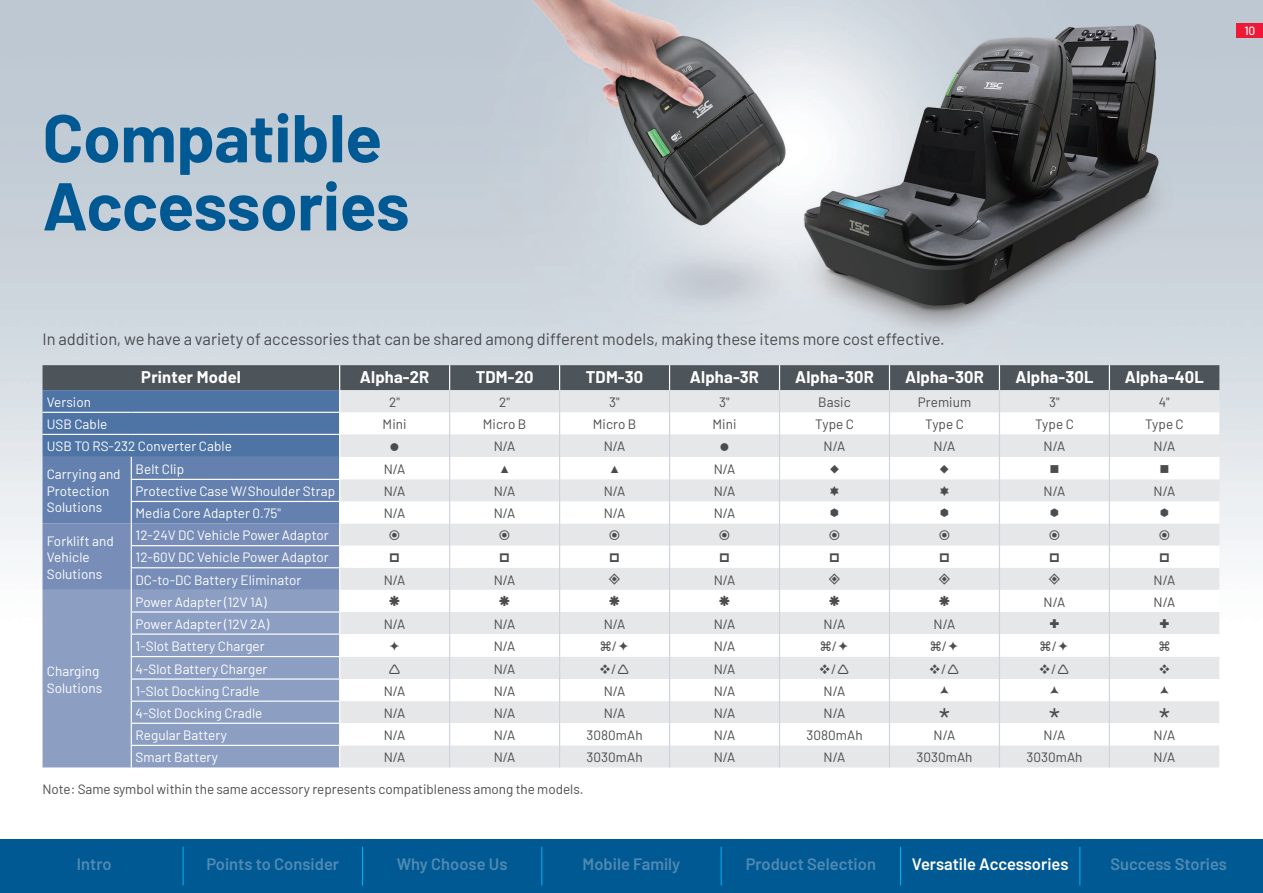
<style>
.page{position:relative;width:1263px;height:893px;background:#fff}
.page>*{position:absolute;margin:0;border:0;box-sizing:border-box;transform-origin:0 0}
.chapter_name{font:700 67.5px "Barlow";letter-spacing:-.005em;color:#015993}
.content01{font:16.5px "Barlow";color:#4b4c4d}
.tb_model_name{font:700 16.5px "Barlow";letter-spacing:.01em;color:#fff}
.navigation_none{font:600 16.5px "Barlow";color:#4f8ab3}
.navigation{font:600 16.5px "Barlow";color:#fff}
.content02{font:13.5px/16.5px "Barlow";letter-spacing:.005em;color:#fff}
.content02-2{font:13.5px "Barlow";color:#4b4c4d}
.content02-3{font:13.5px "Wingdings";color:#4b4c4d}
.t1{font:500 12px "Barlow";color:#fff}
.content02-4{font:700 10.5px "Arial";color:#4b4c4d}
</style>
<div class="page">
<img style="left:0;top:0;width:1263px;height:768px">
<div style="left:0;top:839px;width:1263px;height:54px;background:#015993"></div>
<hr style="left:183px;top:847px;width:1px;height:38px;background:#00aeef">
<hr style="left:362px;top:847px;width:1px;height:38px;background:#00aeef">
<hr style="left:541px;top:847px;width:1px;height:38px;background:#00aeef">
<hr style="left:721px;top:847px;width:1px;height:38px;background:#00aeef">
<hr style="left:900px;top:847px;width:1px;height:38px;background:#00aeef">
<hr style="left:1079px;top:847px;width:1px;height:38px;background:#00aeef">
<div style="left:1237px;top:23px;width:26px;height:15px;background:#ed1a37"></div>
<svg style="left:43px;top:365px;width:1176px;height:402px"></svg>
<p class="chapter_name" style="left:43px;top:88px;width:341px">Compatible</p>
<p class="chapter_name" style="left:43px;top:156px;width:369px">Accessories</p>
<p class="t1" style="left:1244px;top:22px;width:13px">10</p>
<p class="content01" style="left:43px;top:327px;width:904px">In addition, we have a variety of accessories that can be shared among different models, making these items more cost effective.</p>
<p class="tb_model_name" style="left:141px;top:365px;width:101px">Printer Model</p>
<p class="tb_model_name" style="left:360px;top:365px;width:71px">Alpha-2R</p>
<p class="tb_model_name" style="left:476px;top:365px;width:59px">TDM-20</p>
<p class="tb_model_name" style="left:586px;top:365px;width:59px">TDM-30</p>
<p class="tb_model_name" style="left:690px;top:365px;width:71px">Alpha-3R</p>
<p class="tb_model_name" style="left:795px;top:365px;width:80px">Alpha-30R</p>
<p class="tb_model_name" style="left:905px;top:365px;width:80px">Alpha-30R</p>
<p class="tb_model_name" style="left:1015px;top:365px;width:80px">Alpha-30L</p>
<p class="tb_model_name" style="left:1125px;top:365px;width:81px">Alpha-40L</p>
<p class="content02" style="left:47px;top:393px;width:46px">Version</p>
<p class="content02-2" style="left:389px;top:392px;width:12px">2"</p>
<p class="content02-2" style="left:499px;top:392px;width:12px">2"</p>
<p class="content02-2" style="left:609px;top:392px;width:12px">3"</p>
<p class="content02-2" style="left:719px;top:392px;width:12px">3"</p>
<p class="content02-2" style="left:818px;top:392px;width:34px">Basic</p>
<p class="content02-2" style="left:918px;top:392px;width:55px">Premium</p>
<p class="content02-2" style="left:1049px;top:392px;width:12px">3"</p>
<p class="content02-2" style="left:1159px;top:392px;width:12px">4"</p>
<p class="content02" style="left:47px;top:415px;width:62px">USB Cable</p>
<p class="content02-2" style="left:383px;top:414px;width:26px">Mini</p>
<p class="content02-2" style="left:483px;top:414px;width:45px">Micro B</p>
<p class="content02-2" style="left:593px;top:414px;width:45px">Micro B</p>
<p class="content02-2" style="left:712px;top:414px;width:26px">Mini</p>
<p class="content02-2" style="left:815px;top:414px;width:40px">Type C</p>
<p class="content02-2" style="left:925px;top:414px;width:40px">Type C</p>
<p class="content02-2" style="left:1035px;top:414px;width:40px">Type C</p>
<p class="content02-2" style="left:1145px;top:414px;width:40px">Type C</p>
<p class="content02" style="left:47px;top:437px;width:187px">USB TO RS-232 Converter Cable</p>
<p class="content02-3" style="left:390px;top:439px;width:12px">●</p>
<p class="content02-2" style="left:494px;top:437px;width:23px">N/A</p>
<p class="content02-2" style="left:604px;top:437px;width:23px">N/A</p>
<p class="content02-3" style="left:719px;top:439px;width:12px">●</p>
<p class="content02-2" style="left:824px;top:437px;width:23px">N/A</p>
<p class="content02-2" style="left:934px;top:437px;width:23px">N/A</p>
<p class="content02-2" style="left:1043px;top:437px;width:23px">N/A</p>
<p class="content02-2" style="left:1153px;top:437px;width:23px">N/A</p>
<p class="content02" style="left:47px;top:465px;width:75px">Carrying and<br>Protection<br>Solutions</p>
<p class="content02" style="left:136px;top:460px;width:50px">Belt Clip</p>
<p class="content02-2" style="left:384px;top:459px;width:23px">N/A</p>
<p class="content02-4" style="left:499px;top:461px;width:12px">▲</p>
<p class="content02-4" style="left:609px;top:461px;width:12px">▲</p>
<p class="content02-2" style="left:714px;top:459px;width:23px">N/A</p>
<p class="content02-3" style="left:1049px;top:462px;width:12px">■</p>
<p class="content02-3" style="left:1159px;top:462px;width:12px">■</p>
<p class="content02" style="left:136px;top:482px;width:201px">Protective Case W/Shoulder Strap</p>
<p class="content02-2" style="left:384px;top:481px;width:23px">N/A</p>
<p class="content02-2" style="left:494px;top:481px;width:23px">N/A</p>
<p class="content02-2" style="left:604px;top:481px;width:23px">N/A</p>
<p class="content02-2" style="left:714px;top:481px;width:23px">N/A</p>
<p class="content02-2" style="left:1043px;top:481px;width:23px">N/A</p>
<p class="content02-2" style="left:1153px;top:481px;width:23px">N/A</p>
<p class="content02" style="left:136px;top:504px;width:147px">Media Core Adapter 0.75"</p>
<p class="content02-2" style="left:384px;top:504px;width:23px">N/A</p>
<p class="content02-2" style="left:494px;top:504px;width:23px">N/A</p>
<p class="content02-2" style="left:604px;top:504px;width:23px">N/A</p>
<p class="content02-2" style="left:714px;top:504px;width:23px">N/A</p>
<p class="content02" style="left:47px;top:532px;width:68px">Forklift and<br>Vehicle<br>Solutions</p>
<p class="content02" style="left:136px;top:526px;width:195px">12-24V DC Vehicle Power Adaptor</p>
<p class="content02" style="left:136px;top:548px;width:195px">12-60V DC Vehicle Power Adaptor</p>
<p class="content02" style="left:136px;top:570px;width:167px">DC-to-DC Battery Eliminator</p>
<p class="content02-2" style="left:384px;top:570px;width:23px">N/A</p>
<p class="content02-2" style="left:494px;top:570px;width:23px">N/A</p>
<p class="content02-2" style="left:714px;top:570px;width:23px">N/A</p>
<p class="content02-2" style="left:1153px;top:570px;width:23px">N/A</p>
<p class="content02" style="left:136px;top:592px;width:133px">Power Adapter (12V 1A)</p>
<p class="content02-2" style="left:1043px;top:592px;width:23px">N/A</p>
<p class="content02-2" style="left:1153px;top:592px;width:23px">N/A</p>
<p class="content02" style="left:136px;top:615px;width:135px">Power Adapter (12V 2A)</p>
<p class="content02-2" style="left:384px;top:614px;width:23px">N/A</p>
<p class="content02-2" style="left:494px;top:614px;width:23px">N/A</p>
<p class="content02-2" style="left:604px;top:614px;width:23px">N/A</p>
<p class="content02-2" style="left:714px;top:614px;width:23px">N/A</p>
<p class="content02-2" style="left:824px;top:614px;width:23px">N/A</p>
<p class="content02-2" style="left:934px;top:614px;width:23px">N/A</p>
<p class="content02" style="left:136px;top:637px;width:131px">1-Slot Battery Charger</p>
<p class="content02-2" style="left:494px;top:636px;width:23px">N/A</p>
<p class="content02-2" style="left:612px;top:637px;width:7px">/</p>
<p class="content02-2" style="left:714px;top:636px;width:23px">N/A</p>
<p class="content02-2" style="left:832px;top:637px;width:7px">/</p>
<p class="content02-2" style="left:942px;top:637px;width:7px">/</p>
<p class="content02-2" style="left:1052px;top:637px;width:7px">/</p>
<p class="content02" style="left:136px;top:659px;width:133px">4-Slot Battery Charger</p>
<p class="content02-2" style="left:494px;top:659px;width:23px">N/A</p>
<p class="content02-2" style="left:599px;top:659px;width:19px">❖/</p>
<p class="content02-2" style="left:714px;top:659px;width:23px">N/A</p>
<p class="content02-2" style="left:819px;top:659px;width:19px">❖/</p>
<p class="content02-2" style="left:929px;top:659px;width:19px">❖/</p>
<p class="content02-2" style="left:1039px;top:659px;width:19px">❖/</p>
<p class="content02" style="left:136px;top:682px;width:126px">1-Slot Docking Cradle</p>
<p class="content02-2" style="left:384px;top:681px;width:23px">N/A</p>
<p class="content02-2" style="left:494px;top:681px;width:23px">N/A</p>
<p class="content02-2" style="left:604px;top:681px;width:23px">N/A</p>
<p class="content02-2" style="left:714px;top:681px;width:23px">N/A</p>
<p class="content02-2" style="left:824px;top:681px;width:23px">N/A</p>
<p class="content02" style="left:136px;top:704px;width:128px">4-Slot Docking Cradle</p>
<p class="content02-2" style="left:384px;top:703px;width:23px">N/A</p>
<p class="content02-2" style="left:494px;top:703px;width:23px">N/A</p>
<p class="content02-2" style="left:604px;top:703px;width:23px">N/A</p>
<p class="content02-2" style="left:714px;top:703px;width:23px">N/A</p>
<p class="content02-2" style="left:824px;top:703px;width:23px">N/A</p>
<p class="content02" style="left:136px;top:726px;width:93px">Regular Battery</p>
<p class="content02-2" style="left:384px;top:725px;width:23px">N/A</p>
<p class="content02-2" style="left:494px;top:725px;width:23px">N/A</p>
<p class="content02-2" style="left:586px;top:725px;width:58px">3080mAh</p>
<p class="content02-2" style="left:714px;top:725px;width:23px">N/A</p>
<p class="content02-2" style="left:806px;top:725px;width:58px">3080mAh</p>
<p class="content02-2" style="left:934px;top:725px;width:23px">N/A</p>
<p class="content02-2" style="left:1043px;top:725px;width:23px">N/A</p>
<p class="content02-2" style="left:1153px;top:725px;width:23px">N/A</p>
<p class="content02" style="left:136px;top:748px;width:84px">Smart Battery</p>
<p class="content02-2" style="left:384px;top:747px;width:23px">N/A</p>
<p class="content02-2" style="left:494px;top:747px;width:23px">N/A</p>
<p class="content02-2" style="left:586px;top:747px;width:58px">3030mAh</p>
<p class="content02-2" style="left:714px;top:747px;width:23px">N/A</p>
<p class="content02-2" style="left:824px;top:747px;width:23px">N/A</p>
<p class="content02-2" style="left:916px;top:747px;width:58px">3030mAh</p>
<p class="content02-2" style="left:1026px;top:747px;width:58px">3030mAh</p>
<p class="content02-2" style="left:1153px;top:747px;width:23px">N/A</p>
<p class="content02-2" style="left:43px;top:779px;width:543px">Note: Same symbol within the same accessory represents compatibleness among the models.</p>
<p class="content02" style="left:47px;top:662px;width:57px">Charging<br>Solutions</p>
<p class="navigation_none" style="left:77px;top:852px;width:36px">Intro</p>
<p class="navigation_none" style="left:206px;top:852px;width:134px">Points to Consider</p>
<p class="navigation_none" style="left:397px;top:852px;width:112px">Why Choose Us</p>
<p class="navigation_none" style="left:583px;top:852px;width:99px">Mobile Family</p>
<p class="navigation_none" style="left:746px;top:852px;width:132px">Product Selection</p>
<p class="navigation" style="left:912px;top:852px;width:158px">Versatile Accessories</p>
<p class="navigation_none" style="left:1110px;top:852px;width:118px">Success Stories</p>
</div>
